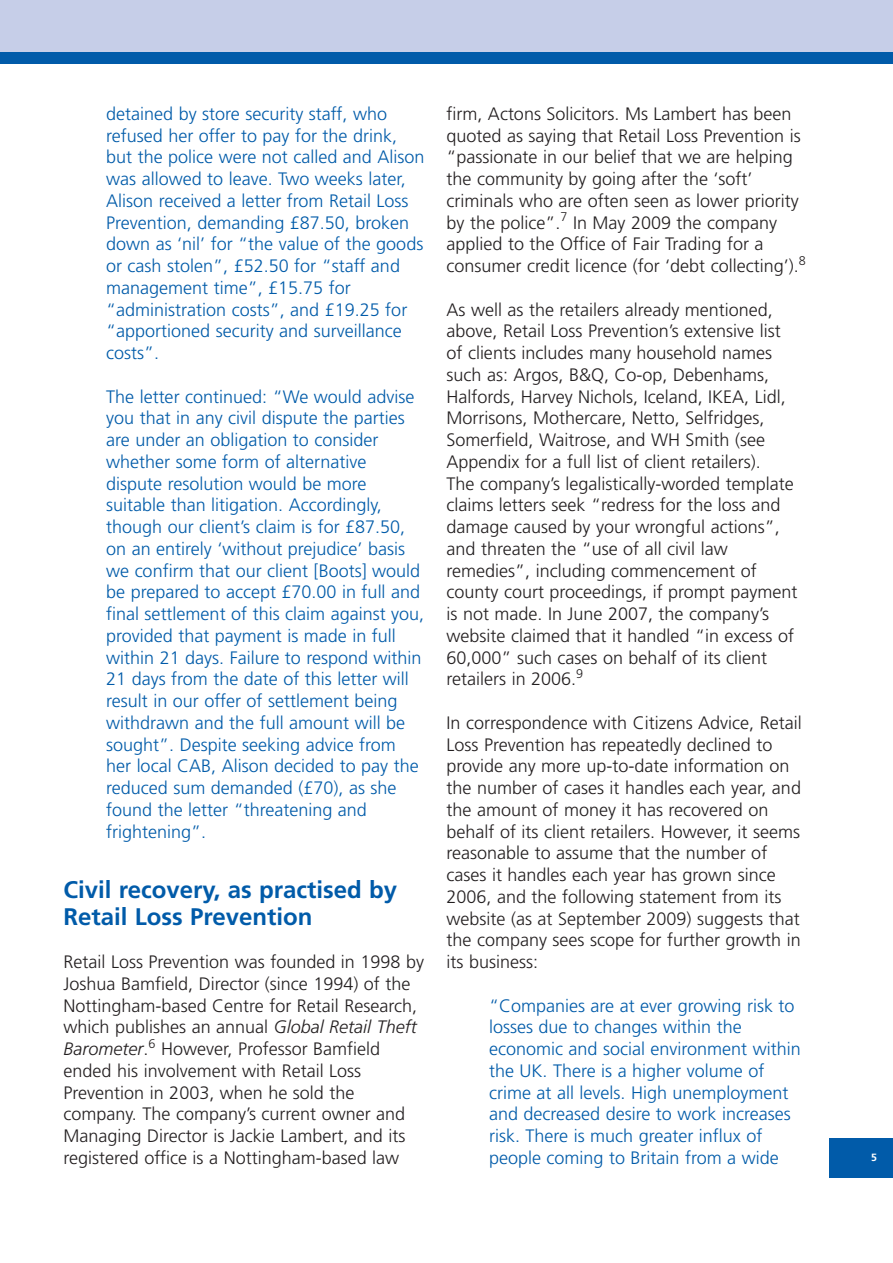
<style>
.page{position:relative;width:893px;height:1263px;background:#fff}
.page>*{position:absolute;margin:0;border:0;box-sizing:border-box;transform-origin:0 0}
.t1{font:700 24px/27px "Frutiger";color:#015ba9}
.t2{font:300 18px/21.8px "Frutiger";color:#231f20}
.t3{font:300 18px/21.8px "Frutiger";color:#015ba9}
.t4{font:700 10.5px "Frutiger";color:#fff}
.s1{font-style:italic}
</style>
<div class="page">
<div style="left:829px;top:1139px;width:63px;height:39px;background:#015ba9"></div>
<div style="left:0;top:0;width:892px;height:64px;background:#015ba9"></div>
<div style="left:0;top:0;width:892px;height:51px;background:#c6cee8"></div>
<p class="t3" style="left:106px;top:104px;width:320px">detained by store security staff, who refused her offer to pay for the drink, but the police were not called and Alison was allowed to leave. Two weeks later, Alison received a letter from Retail Loss Prevention, demanding £87.50, broken down as ‘nil’ for “the value of the goods or cash stolen”, £52.50 for “staff and management time”, £15.75 for “administration costs”, and £19.25 for “apportioned security and surveillance costs”.</p>
<p class="t3" style="left:106px;top:387px;width:319px">The letter continued: “We would advise you that in any civil dispute the parties are under an obligation to consider whether some form of alternative dispute resolution would be more suitable than litigation. Accordingly, though our client’s claim is for £87.50, on an entirely ‘without prejudice’ basis we confirm that our client [Boots] would be prepared to accept £70.00 in full and final settlement of this claim against you, provided that payment is made in full within 21 days. Failure to respond within 21 days from the date of this letter will result in our offer of settlement being withdrawn and the full amount will be sought”. Despite seeking advice from her local CAB, Alison decided to pay the reduced sum demanded (£70), as she found the letter “threatening and frightening”.</p>
<h1 class="t1" style="left:64px;top:878px;width:335px">Civil recovery, as practised by<br>Retail Loss Prevention</h1>
<p class="t2" style="left:64px;top:952px;width:362px">Retail Loss Prevention was founded in 1998 by Joshua Bamfield, Director (since 1994) of the Nottingham-based Centre for Retail Research, which publishes an annual <span class="s1">Global Retail Theft Barometer</span>.<sup>6</sup> However, Professor Bamfield ended his involvement with Retail Loss Prevention in 2003, when he sold the company. The company’s current owner and Managing Director is Jackie Lambert, and its registered office is a Nottingham-based law</p>
<p class="t2" style="left:446px;top:104px;width:361px">firm, Actons Solicitors. Ms Lambert has been quoted as saying that Retail Loss Prevention is “passionate in our belief that we are helping the community by going after the ‘soft’ criminals who are often seen as lower priority by the police”.<sup>7</sup> In May 2009 the company applied to the Office of Fair Trading for a consumer credit licence (for ‘debt collecting’).<sup>8</sup></p>
<p class="t2" style="left:446px;top:300px;width:352px">As well as the retailers already mentioned, above, Retail Loss Prevention’s extensive list of clients includes many household names such as: Argos, B&amp;Q, Co-op, Debenhams, Halfords, Harvey Nichols, Iceland, IKEA, Lidl, Morrisons, Mothercare, Netto, Selfridges, Somerfield, Waitrose, and WH Smith (see Appendix for a full list of client retailers).<br>The company’s legalistically-worded template claims letters seek “redress for the loss and damage caused by your wrongful actions”, and threaten the “use of all civil law remedies”, including commencement of county court proceedings, if prompt payment is not made. In June 2007, the company’s website claimed that it handled “in excess of 60,000” such cases on behalf of its client retailers in 2006.<sup>9</sup></p>
<p class="t2" style="left:446px;top:713px;width:357px">In correspondence with Citizens Advice, Retail Loss Prevention has repeatedly declined to provide any more up-to-date information on the number of cases it handles each year, and the amount of money it has recovered on behalf of its client retailers. However, it seems reasonable to assume that the number of cases it handles each year has grown since 2006, and the following statement from its website (as at September 2009) suggests that the company sees scope for further growth in its business:</p>
<p class="t3" style="left:489px;top:996px;width:313px">“Companies are at ever growing risk to losses due to changes within the economic and social environment within the UK. There is a higher volume of crime at all levels. High unemployment and decreased desire to work increases risk. There is much greater influx of people coming to Britain from a wide</p>
<p class="t4" style="left:871px;top:1153px;width:7px">5</p>
</div>
